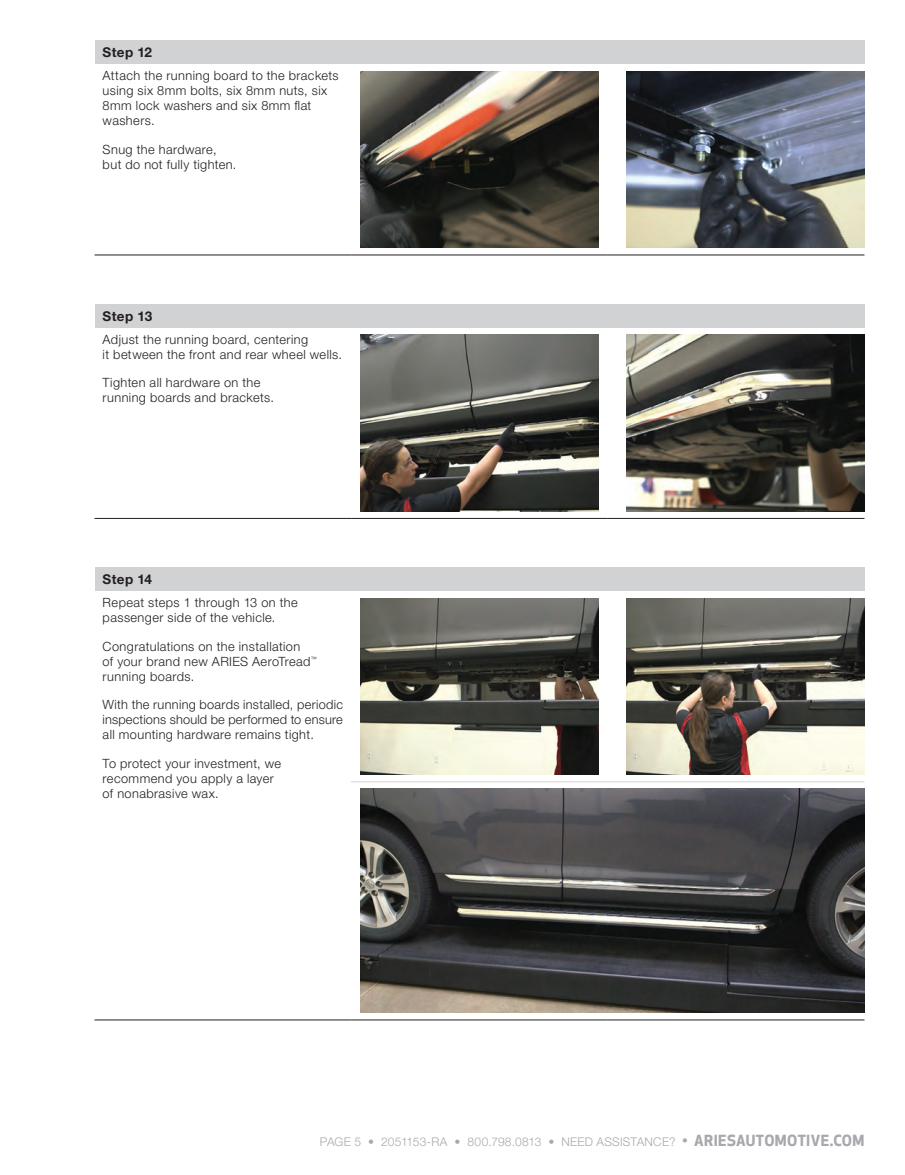
<style>
.page{position:relative;width:905px;height:1175px;background:#fff}
.page>*{position:absolute;margin:0;border:0;box-sizing:border-box;transform-origin:0 0}
.t1{font:700 13.5px "Helvetica Neue LT Std";letter-spacing:.025em;color:#231f20}
.t2{font:300 12.75px/15px "Helvetica Neue LT Std";letter-spacing:.03em;color:#231f20}
.t3{font:300 12px "Helvetica Neue LT Std";letter-spacing:.02em;color:#a8a9ad}
.s1{font-family:"Apex New";font-weight:500;font-size:15px}
.s2{font-family:"Apex New";font-weight:700;font-size:15px}
</style>
<div class="page">
<div style="left:94px;top:40px;width:770px;height:24px;background:#d1d2d4"></div>
<hr style="left:94px;top:254px;width:257px;height:1px;background:#231f20">
<hr style="left:351px;top:254px;width:257px;height:1px;background:#231f20">
<hr style="left:608px;top:254px;width:256px;height:1px;background:#231f20">
<img style="left:360px;top:71px;width:239px;height:177px">
<img style="left:626px;top:71px;width:238px;height:177px">
<div style="left:94px;top:304px;width:770px;height:24px;background:#d1d2d4"></div>
<hr style="left:94px;top:518px;width:257px;height:1px;background:#231f20">
<hr style="left:351px;top:518px;width:257px;height:1px;background:#231f20">
<hr style="left:608px;top:518px;width:256px;height:1px;background:#231f20">
<img style="left:360px;top:335px;width:239px;height:176px">
<img style="left:626px;top:335px;width:238px;height:176px">
<div style="left:94px;top:567px;width:770px;height:24px;background:#d1d2d4"></div>
<hr style="left:351px;top:781px;width:257px;height:1px;background:#d1d2d4">
<hr style="left:608px;top:781px;width:256px;height:1px;background:#d1d2d4">
<hr style="left:94px;top:1019px;width:257px;height:1px;background:#231f20">
<hr style="left:351px;top:1019px;width:257px;height:1px;background:#231f20">
<hr style="left:608px;top:1019px;width:256px;height:1px;background:#231f20">
<img style="left:360px;top:598px;width:239px;height:177px">
<img style="left:626px;top:598px;width:238px;height:177px">
<img style="left:360px;top:789px;width:504px;height:223px">
<p class="t1" style="left:103px;top:44px;width:51px">Step 12</p>
<p class="t2" style="left:103px;top:68px;width:237px">Attach the running board to the brackets using six 8mm bolts, six 8mm nuts, six<br>8mm lock washers and six 8mm flat washers.</p>
<p class="t2" style="left:103px;top:141px;width:135px">Snug the hardware, but do not fully tighten.</p>
<p class="t1" style="left:103px;top:307px;width:51px">Step 13</p>
<p class="t2" style="left:103px;top:331px;width:241px">Adjust the running board, centering<br>it between the front and rear wheel wells.</p>
<p class="t2" style="left:103px;top:375px;width:173px">Tighten all hardware on the running boards and brackets.</p>
<p class="t1" style="left:103px;top:571px;width:51px">Step 14</p>
<p class="t2" style="left:103px;top:595px;width:197px">Repeat steps 1 through 13 on the passenger side of the vehicle.</p>
<p class="t2" style="left:103px;top:638px;width:216px">Congratulations on the installation<br>of your brand new ARIES AeroTread<sup>™ </sup>running boards.</p>
<p class="t2" style="left:103px;top:697px;width:242px;text-align:justify">With the running boards installed, periodic inspections should be performed to ensure all mounting hardware remains tight.</p>
<p class="t2" style="left:103px;top:755px;width:180px">To protect your investment, we recommend you apply a layer of nonabrasive wax.</p>
<p class="t3" style="left:320px;top:1134px;width:546px">PAGE 5 • 2051153-RA • 800.798.0813 • NEED ASSISTANCE? <span class="s1">•</span> <span class="s2">ARIESAUTOMOTIVE.COM</span></p>
</div>
